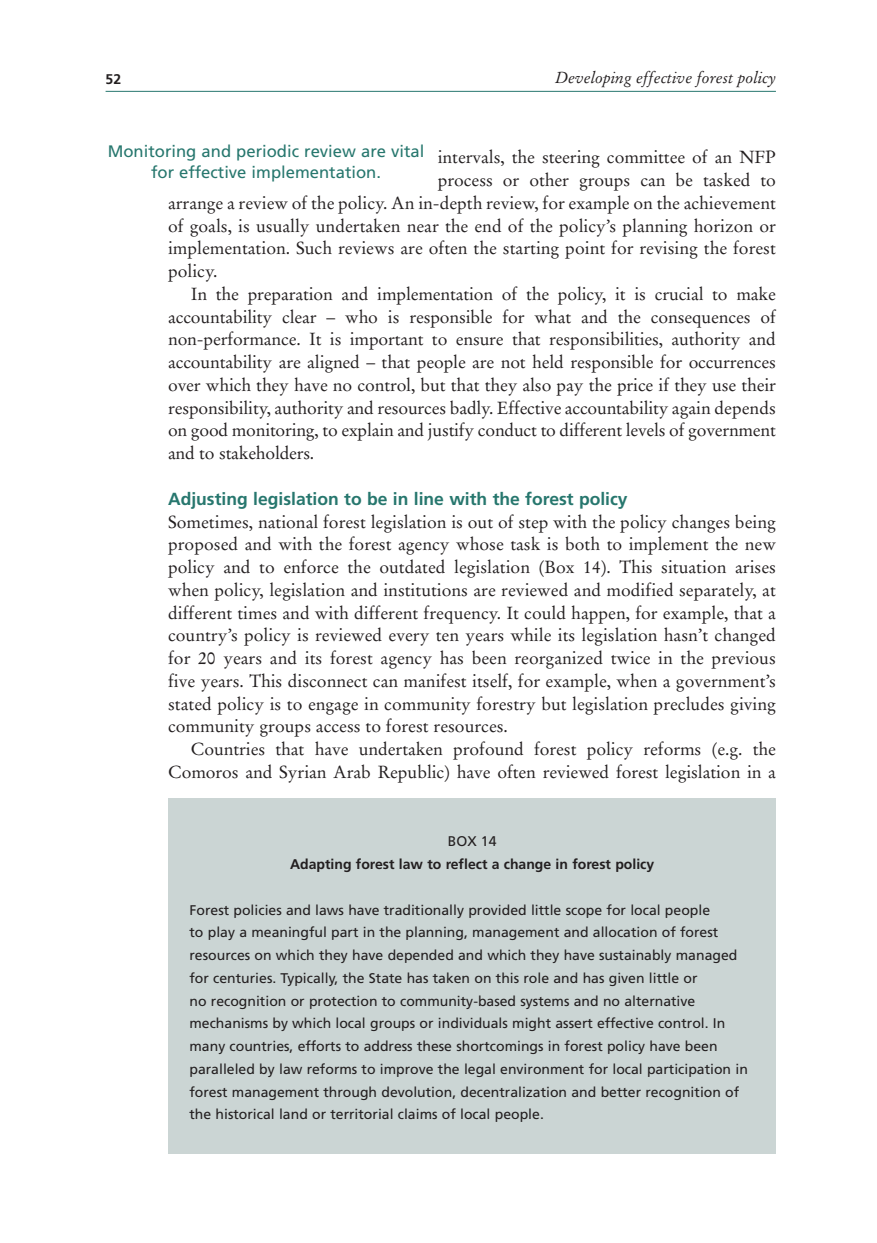
<style>
.page{position:relative;width:877px;height:1243px;background:#fff}
.page>*{position:absolute;margin:0;border:0;box-sizing:border-box;transform-origin:0 0}
.t1{font:17.5px/22.8px "Stempel Garamond LT Std";letter-spacing:-.01em;color:#231f20;text-align:justify}
.t2{font:700 17.5px "Frutiger LT Std";color:#27776e}
.t3{font:16.62px/21px "Frutiger LT Std";color:#27776e;text-align:center}
.t4{font:italic 15.75px "Stempel Garamond LT Std";color:#231f20}
.t5{font:14px/22.8px "Frutiger LT Std";color:#231f20}
.t6{font:700 14px "Frutiger LT Std";color:#231f20}
</style>
<div class="page">
<hr style="left:105px;top:91px;width:670px;height:1px;background:#27776e">
<div style="left:168px;top:797px;width:607px;height:355px;background:#cbd5d4"></div>
<p class="t6" style="left:105px;top:73px;width:17px">52</p>
<p class="t4" style="left:554px;top:71px;width:222px">Developing effective forest policy</p>
<p class="t3" style="left:108px;top:141px;width:318px">Monitoring and periodic review are vital for effective implementation.</p>
<p class="t1" style="left:437px;top:147px;width:339px">intervals, the steering committee of an NFP</p>
<p class="t1" style="left:437px;top:170px;width:339px">process or other groups can be tasked to</p>
<p class="t1" style="left:168px;top:193px;width:609px">arrange a review of the policy. An in-depth review, for example on the achievement</p>
<p class="t1" style="left:168px;top:215px;width:609px">of goals, is usually undertaken near the end of the policy’s planning horizon or</p>
<p class="t1" style="left:168px;top:238px;width:609px">implementation. Such reviews are often the starting point for revising the forest</p>
<p class="t1" style="left:168px;top:261px;width:51px">policy.</p>
<p class="t1" style="left:191px;top:284px;width:586px">In the preparation and implementation of the policy, it is crucial to make</p>
<p class="t1" style="left:168px;top:306px;width:609px">accountability clear – who is responsible for what and the consequences of</p>
<p class="t1" style="left:168px;top:329px;width:609px">non-performance. It is important to ensure that responsibilities, authority and</p>
<p class="t1" style="left:168px;top:352px;width:609px">accountability are aligned – that people are not held responsible for occurrences</p>
<p class="t1" style="left:168px;top:375px;width:609px">over which they have no control, but that they also pay the price if they use their</p>
<p class="t1" style="left:168px;top:397px;width:609px">responsibility, authority and resources badly. Effective accountability again depends</p>
<p class="t1" style="left:168px;top:420px;width:609px">on good monitoring, to explain and justify conduct to different levels of government</p>
<p class="t1" style="left:168px;top:443px;width:148px">and to stakeholders.</p>
<p class="t2" style="left:168px;top:491px;width:461px">Adjusting legislation to be in line with the forest policy</p>
<p class="t1" style="left:168px;top:511px;width:609px">Sometimes, national forest legislation is out of step with the policy changes being proposed and with the forest agency whose task is both to implement the new policy and to enforce the outdated legislation (Box 14). This situation arises when policy, legislation and institutions are reviewed and modified separately, at different times and with different frequency. It could happen, for example, that a country’s policy is reviewed every ten years while its legislation hasn’t changed for 20 years and its forest agency has been reorganized twice in the previous five years. This disconnect can manifest itself, for example, when a government’s stated policy is to engage in community forestry but legislation precludes giving community groups access to forest resources.</p>
<p class="t1" style="left:168px;top:739px;width:609px;text-align:right">Countries that have undertaken profound forest policy reforms (e.g. the<br>Comoros and Syrian Arab Republic) have often reviewed forest legislation in a</p>
<p class="t5" style="left:447px;top:830px;width:50px">BOX 14</p>
<p class="t6" style="left:290px;top:858px;width:365px">Adapting forest law to reflect a change in forest policy</p>
<p class="t5" style="left:189px;top:898px;width:559px">Forest policies and laws have traditionally provided little scope for local people<br>to play a meaningful part in the planning, management and allocation of forest resources on which they have depended and which they have sustainably managed for centuries. Typically, the State has taken on this role and has given little or<br>no recognition or protection to community-based systems and no alternative mechanisms by which local groups or individuals might assert effective control. In many countries, efforts to address these shortcomings in forest policy have been paralleled by law reforms to improve the legal environment for local participation in forest management through devolution, decentralization and better recognition of the historical land or territorial claims of local people.</p>
</div>
